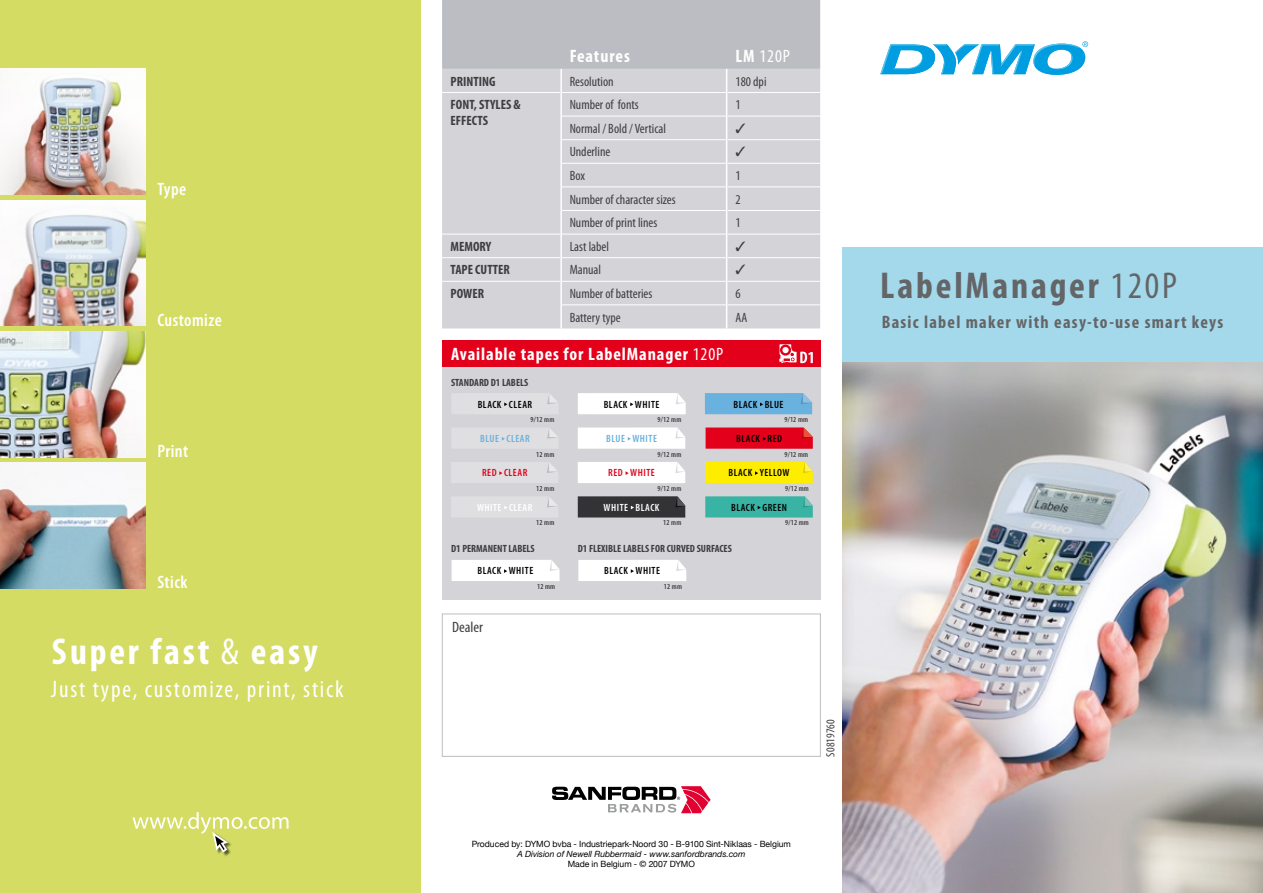
<style>
.page{position:relative;width:1263px;height:893px;background:#fff}
.page>*{position:absolute;margin:0;border:0;box-sizing:border-box;transform-origin:0 0}
.t1{font:700 condensed 37.5px "Myriad Pro";letter-spacing:.075em;color:#646567}
.t2{font:700 condensed 37.5px "Myriad Pro";letter-spacing:.075em;color:#fff}
.t3{font:condensed 24px "Myriad Pro";letter-spacing:.075em;color:#fff}
.t4{font:700 condensed 18px "Myriad Pro";letter-spacing:.05em;color:#fff}
.t5{font:700 condensed 18px "Myriad Pro";letter-spacing:.07em;color:#646567}
.t6{font:600 condensed 18px "Myriad Pro";letter-spacing:.025em;color:#fff}
.t7{font:condensed 18px "Myriad Pro";color:#fff}
.t8{font:condensed 15px "Myriad Pro";color:#3e3e40;scale:1.05 1}
.t9{font:condensed 13.5px "Myriad Pro";color:#3e3e40}
.t10{font:700 condensed 13.5px/16.2px "Myriad Pro";color:#3e3e40}
.t11{font:condensed 12px "Myriad Pro";letter-spacing:.005em;color:#3e3e40}
.t12{font:600 condensed 10.5px "Myriad Pro";letter-spacing:.05em;color:#000}
.t13{font:700 condensed 10.5px "Myriad Pro";color:#3e3e40}
.t14{font:600 condensed 10.5px "Myriad Pro";letter-spacing:.05em;color:#fff}
.t15{font:600 condensed 10.5px "Myriad Pro";letter-spacing:.05em;color:#69b1de}
.t16{font:600 condensed 10.5px "Myriad Pro";letter-spacing:.05em;color:#e2001a}
.t17{font:8.55px "Helvetica Neue";letter-spacing:-.005em;color:#000}
.t18{font:italic 8.55px "Helvetica Neue";color:#000}
.t19{font:600 condensed 7.65px "Myriad Pro";letter-spacing:.025em;color:#3e3e40}
.s1{font-weight:400}
.s2{font-weight:700}
</style>
<div class="page">
<div style="left:0;top:0;width:421px;height:893px;background:#d4dc63"></div>
<svg style="left:132px;top:812px;width:157px;height:42px"></svg>
<img style="left:0;top:462px;width:146px;height:126px">
<img style="left:0;top:331px;width:146px;height:126px">
<img style="left:0;top:200px;width:146px;height:126px">
<img style="left:0;top:69px;width:146px;height:126px">
<img style="left:842px;top:361px;width:421px;height:532px">
<svg style="left:880px;top:41px;width:208px;height:34px"></svg>
<div style="left:842px;top:247px;width:421px;height:114px;background:#a3d9eb"></div>
<div style="left:442px;top:340px;width:378px;height:27px;background:#e2001a"></div>
<div style="left:442px;top:367px;width:378px;height:233px;background:#d4d4d8"></div>
<div style="left:442px;top:614px;width:378px;height:142px;background:#fff;border:1px solid #bcbdc2"></div>
<svg style="left:552px;top:786px;width:159px;height:27px"></svg>
<svg style="left:779px;top:344px;width:34px;height:19px"></svg>
<div style="left:452px;top:394px;width:106px;height:20px;background:#dfdfe2"></div>
<div style="left:452px;top:428px;width:106px;height:20px;background:#dfdfe2"></div>
<div style="left:452px;top:462px;width:106px;height:21px;background:#dfdfe2"></div>
<div style="left:452px;top:497px;width:106px;height:20px;background:#dfdfe2"></div>
<div style="left:578px;top:393px;width:108px;height:21px;background:#fff"></div>
<svg style="left:578px;top:427px;width:107px;height:22px;background:#fcfcfc"></svg>
<div style="left:578px;top:462px;width:107px;height:21px;background:#fff"></div>
<svg style="left:578px;top:496px;width:107px;height:22px;background:#3b3a3d"></svg>
<svg style="left:705px;top:393px;width:107px;height:21px;background:#6bb1dd"></svg>
<svg style="left:705px;top:427px;width:108px;height:22px;background:#e00e25"></svg>
<div style="left:705px;top:462px;width:108px;height:21px;background:#ffed00"></div>
<svg style="left:705px;top:496px;width:108px;height:22px;background:#42b4a5"></svg>
<div style="left:578px;top:560px;width:108px;height:21px;background:#fff"></div>
<div style="left:452px;top:560px;width:107px;height:21px;background:#fff"></div>
<svg style="left:442px;top:0;width:378px;height:328px;background:#d0d0d4"></svg>
<h3 class="t6" style="left:157px;top:178px;width:30px">Type</h3>
<h3 class="t6" style="left:157px;top:309px;width:66px">Customize</h3>
<h3 class="t6" style="left:157px;top:440px;width:32px">Print</h3>
<h3 class="t6" style="left:157px;top:571px;width:32px">Stick</h3>
<h1 class="t2" style="left:52px;top:628px;width:267px">Super fast <span class="s1">&amp;</span> easy</h1>
<h2 class="t3" style="left:51px;top:674px;width:294px">Just type, customize, print, stick</h2>
<h3 class="t4" style="left:570px;top:45px;width:62px">Features</h3>
<h3 class="t7" style="left:735px;top:46px;width:56px"><span class="s2">LM</span> 120P</h3>
<p class="t10" style="left:451px;top:73px;width:46px">PRINTING</p>
<p class="t9" style="left:570px;top:73px;width:46px">Resolution</p>
<p class="t9" style="left:735px;top:73px;width:32px">180 dpi</p>
<p class="t10" style="left:451px;top:96px;width:72px">FONT, STYLES &amp;<br>EFFECTS</p>
<p class="t9" style="left:570px;top:97px;width:71px">Number of fonts</p>
<p class="t9" style="left:735px;top:97px;width:7px">1</p>
<p class="t9" style="left:570px;top:120px;width:98px">Normal / Bold / Vertical</p>
<p class="t9" style="left:570px;top:144px;width:42px">Underline</p>
<p class="t9" style="left:570px;top:167px;width:17px">Box</p>
<p class="t9" style="left:735px;top:167px;width:7px">1</p>
<p class="t9" style="left:570px;top:191px;width:108px">Number of character sizes</p>
<p class="t9" style="left:735px;top:191px;width:7px">2</p>
<p class="t9" style="left:570px;top:214px;width:89px">Number of print lines</p>
<p class="t9" style="left:735px;top:214px;width:7px">1</p>
<p class="t10" style="left:451px;top:238px;width:42px">MEMORY</p>
<p class="t9" style="left:570px;top:238px;width:41px">Last label</p>
<p class="t10" style="left:451px;top:261px;width:61px">TAPE CUTTER</p>
<p class="t9" style="left:570px;top:262px;width:33px">Manual</p>
<p class="t10" style="left:451px;top:285px;width:35px">POWER</p>
<p class="t9" style="left:570px;top:285px;width:84px">Number of batteries</p>
<p class="t9" style="left:735px;top:285px;width:7px">6</p>
<p class="t9" style="left:570px;top:309px;width:53px">Battery type</p>
<p class="t9" style="left:735px;top:309px;width:13px">AA</p>
<h3 class="t4" style="left:451px;top:343px;width:274px">Available tapes for LabelManager <span class="s1">120P</span></h3>
<p class="t13" style="left:451px;top:376px;width:79px">STANDARD D1 LABELS</p>
<p class="t12" style="left:478px;top:398px;width:56px">BLACK CLEAR</p>
<p class="t15" style="left:480px;top:432px;width:51px">BLUE CLEAR</p>
<p class="t16" style="left:482px;top:466px;width:47px">RED CLEAR</p>
<p class="t14" style="left:477px;top:501px;width:57px">WHITE CLEAR</p>
<p class="t19" style="left:530px;top:415px;width:25px">9/12 mm</p>
<p class="t19" style="left:536px;top:449px;width:20px">12 mm</p>
<p class="t19" style="left:536px;top:484px;width:20px">12 mm</p>
<p class="t19" style="left:536px;top:518px;width:20px">12 mm</p>
<p class="t12" style="left:604px;top:398px;width:57px">BLACK WHITE</p>
<p class="t15" style="left:606px;top:432px;width:52px">BLUE WHITE</p>
<p class="t16" style="left:608px;top:466px;width:48px">RED WHITE</p>
<p class="t14" style="left:604px;top:501px;width:57px">WHITE BLACK</p>
<p class="t19" style="left:658px;top:415px;width:25px">9/12 mm</p>
<p class="t19" style="left:658px;top:449px;width:25px">9/12 mm</p>
<p class="t19" style="left:658px;top:484px;width:25px">9/12 mm</p>
<p class="t19" style="left:663px;top:518px;width:20px">12 mm</p>
<p class="t12" style="left:733px;top:398px;width:52px">BLACK BLUE</p>
<p class="t12" style="left:736px;top:432px;width:47px">BLACK RED</p>
<p class="t12" style="left:728px;top:466px;width:63px">BLACK YELLOW</p>
<p class="t12" style="left:731px;top:501px;width:57px">BLACK GREEN</p>
<p class="t19" style="left:784px;top:415px;width:25px">9/12 mm</p>
<p class="t19" style="left:784px;top:449px;width:25px">9/12 mm</p>
<p class="t19" style="left:785px;top:484px;width:25px">9/12 mm</p>
<p class="t19" style="left:785px;top:518px;width:25px">9/12 mm</p>
<p class="t13" style="left:451px;top:542px;width:85px">D1 PERMANENT LABELS</p>
<p class="t13" style="left:578px;top:542px;width:156px">D1 FLEXIBLE LABELS FOR CURVED SURFACES</p>
<p class="t12" style="left:477px;top:564px;width:57px">BLACK WHITE</p>
<p class="t12" style="left:604px;top:564px;width:57px">BLACK WHITE</p>
<p class="t8" style="left:452px;top:618px;width:31px">Dealer</p>
<p class="t19" style="left:537px;top:582px;width:20px">12 mm</p>
<p class="t19" style="left:664px;top:582px;width:20px">12 mm</p>
<p class="t17" style="left:472px;top:839px;width:321px">Produced by: DYMO bvba - Industriepark-Noord 30 - B-9100 Sint-Niklaas - Belgium</p>
<p class="t18" style="left:517px;top:849px;width:230px">A Division of Newell Rubbermaid - www.sanfordbrands.com</p>
<p class="t17" style="left:568px;top:859px;width:129px">Made in Belgium - © 2007 DYMO</p>
<p class="t11" style="left:823px;top:756px;width:39px;rotate:-90deg">S0819760</p>
<h1 class="t1" style="left:880px;top:263px;width:298px">LabelManager <span class="s1">120P</span></h1>
<h3 class="t5" style="left:882px;top:311px;width:343px">Basic label maker with easy-to-use smart keys</h3>
</div>
